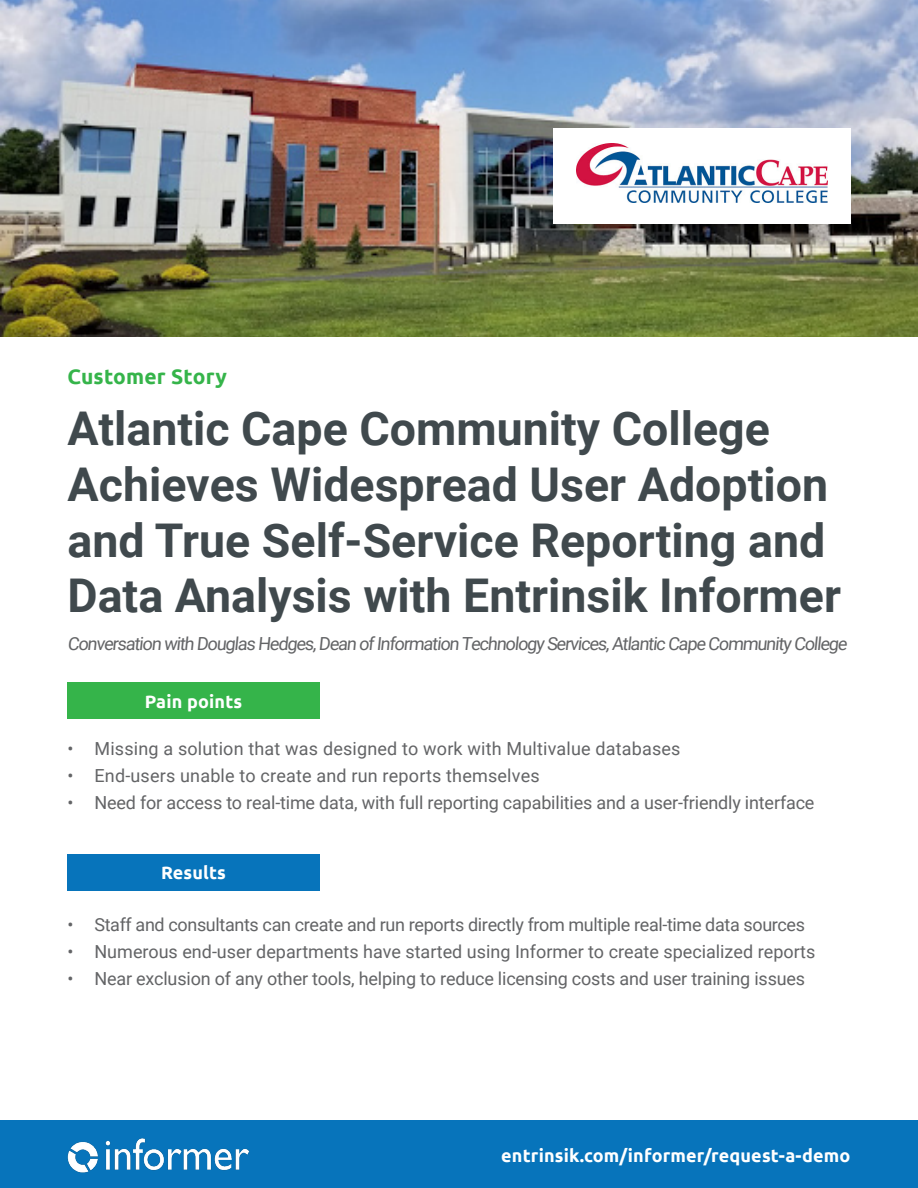
<style>
.page{position:relative;width:918px;height:1188px;background:#fff}
.page>*{position:absolute;margin:0;border:0;box-sizing:border-box;transform-origin:0 0}
.t1{font:700 46.5px/55.8px "Roboto";color:#40494d}
.t2{font:700 21px "Ubuntu";letter-spacing:.01em;color:#35b44a}
.t3{font:18px "Roboto";letter-spacing:-.01em;color:#636466}
.t4{font:18px "Roboto";letter-spacing:.01em;color:#636466}
.t5{font:700 18px "Ubuntu";letter-spacing:.01em;color:#fff}
</style>
<div class="page">
<img style="left:0;top:0;width:918px;height:337px">
<div style="left:553px;top:128px;width:297px;height:96px;background:#fff"></div>
<img style="left:576px;top:144px;width:252px;height:58px">
<div style="left:68px;top:683px;width:252px;height:36px;background:#35b44a"></div>
<div style="left:68px;top:854px;width:252px;height:36px;background:#0774bb"></div>
<div style="left:0;top:1120px;width:918px;height:68px;background:#0774bb"></div>
<img style="left:67px;top:1138px;width:183px;height:35px">
<p class="t2" style="left:68px;top:364px;width:161px">Customer Story</p>
<h1 class="t1" style="left:68px;top:399px;width:775px">Atlantic Cape Community College Achieves Widespread User Adoption and True Self-Service Reporting and Data Analysis with Entrinsik Informer</h1>
<p class="t3" style="left:68px;top:631px;width:784px">Conversation with Douglas Hedges,Dean ofInformation Technology Services,Atlantic Cape Community College</p>
<p class="t5" style="left:145px;top:691px;width:99px">Pain points</p>
<p class="t4" style="left:68px;top:736px;width:615px">• Missing a solution that was designed to work with Multivalue databases</p>
<p class="t4" style="left:68px;top:763px;width:474px">• End-users unable to create and run reports themselves</p>
<p class="t3" style="left:68px;top:790px;width:749px">• Need for access to real-time data, with full reporting capabilities and a user-friendly interface</p>
<p class="t5" style="left:161px;top:862px;width:66px">Results</p>
<p class="t3" style="left:67px;top:912px;width:739px">• Staff and consultants can create and run reports directly from multiple real-time data sources</p>
<p class="t3" style="left:67px;top:939px;width:749px">• Numerous end-user departments have started using Informer to create specialized reports</p>
<p class="t3" style="left:67px;top:966px;width:739px">• Near exclusion of any other tools, helping to reduce licensing costs and user training issues</p>
<p class="t5" style="left:501px;top:1144px;width:351px">entrinsik.com/informer/request-a-demo</p>
</div>
